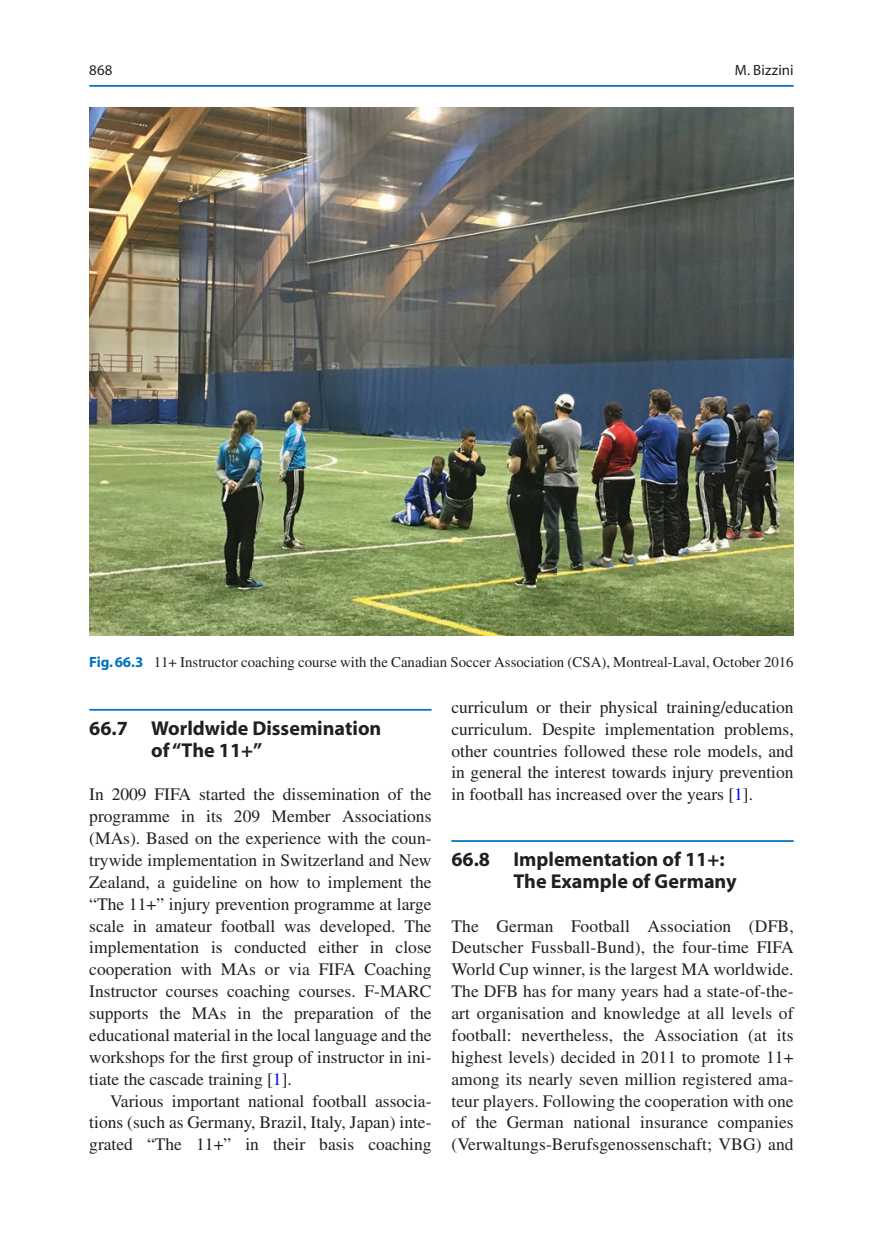
<style>
.page{position:relative;width:883px;height:1260px;background:#fff}
.page>*{position:absolute;margin:0;border:0;box-sizing:border-box;transform-origin:0 0}
.t1{font:700 20.12px/21.9px "Bfrsck Myriad";color:#231f20}
.t2{font:17.5px/21.9px "Qvyxxx Times";color:#231f20;text-align:justify}
.t3{font:14.88px "Qvyxxx Times";color:#231f20}
.t4{font:14.88px "Nyyqfp Myriad";letter-spacing:.005em;color:#231f20}
.t5{font:14.88px "Knngrv Myriad";color:#231f20}
.s1{font-family:"Bfrsck Myriad";font-weight:700;color:#0073bc}
.s2{color:#0000fa}
</style>
<div class="page">
<hr style="left:89px;top:709px;width:343px;height:2px;background:#0073bc">
<hr style="left:451px;top:840px;width:343px;height:2px;background:#0073bc">
<img style="left:89px;top:107px;width:705px;height:528px">
<hr style="left:89px;top:85px;width:705px;height:2px;background:#0073bc">
<p class="t5" style="left:89px;top:63px;width:25px">868</p>
<p class="t4" style="left:735px;top:63px;width:60px">M. Bizzini</p>
<p class="t3" style="left:89px;top:653px;width:706px"><span class="s1">Fig. 66.3</span> 11+ Instructor coaching course with the Canadian Soccer Association (CSA), Montreal-Laval, October 2016</p>
<p class="t1" style="left:151px;top:718px;width:232px;text-indent:-62px">66.7 Worldwide Dissemination of “The 11+”</p>
<p class="t2" style="left:89px;top:783px;width:344px">In 2009 FIFA started the dissemination of the programme in its 209 Member Associations (MAs). Based on the experience with the coun&shy;trywide implementation in Switzerland and New Zealand, a guideline on how to implement the “The 11+” injury prevention programme at large scale in amateur football was developed. The implementation is conducted either in close cooperation with MAs or via FIFA Coaching Instructor courses coaching courses. F-MARC supports the MAs in the preparation of the educational material in the local language and the workshops for the first group of instructor in ini&shy;tiate the cascade training [<span class="s2">1</span>].</p>
<p class="t2" style="left:89px;top:1090px;width:344px;text-indent:21px">Various important national football associa&shy;tions (such as Germany, Brazil, Italy, Japan) inte&shy;grated “The 11+” in their basis coaching</p>
<p class="t2" style="left:451px;top:696px;width:344px">curriculum or their physical training/education curriculum. Despite implementation problems, other countries followed these role models, and in general the interest towards injury prevention in football has increased over the years [<span class="s2">1</span>].</p>
<p class="t1" style="left:513px;top:849px;width:225px;text-indent:-62px">66.8 Implementation of 11+:<br>The Example of Germany</p>
<p class="t2" style="left:451px;top:915px;width:344px">The German Football Association (DFB, Deutscher Fussball-Bund), the four-time FIFA World Cup winner, is the largest MA worldwide.<br>The DFB has for many years had a state-of-the&shy;art organisation and knowledge at all levels of football: nevertheless, the Association (at its highest levels) decided in 2011 to promote 11+ among its nearly seven million registered ama&shy;teur players. Following the cooperation with one of the German national insurance companies (Verwaltungs-Berufsgenossenschaft; VBG) and</p>
</div>
